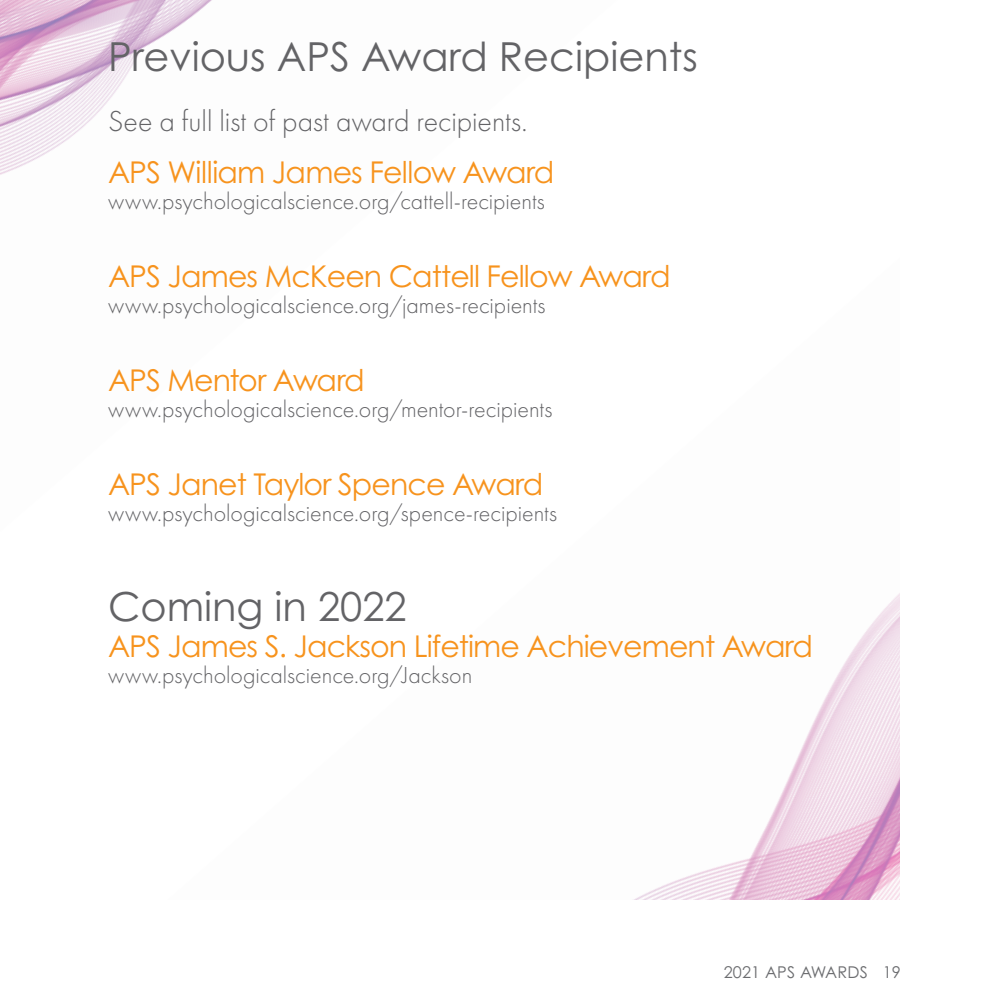
<style>
.page{position:relative;width:1008px;height:1008px;background:#fff}
.page>*{position:absolute;margin:0;border:0;box-sizing:border-box;transform-origin:0 0}
.t1{font:40px "Century Gothic Pro";color:#636366}
.t2{font:30px "Century Gothic Pro";letter-spacing:-.03em;color:#f7931d}
.t3{font:300 30px "Futura PT";letter-spacing:-.005em;color:#636366}
.t4{font:300 24px "Futura PT";color:#636366}
.t5{font:16.2px "Century Gothic Pro";letter-spacing:.01em;color:#6c6d70}
</style>
<div class="page">
<img style="left:0;top:0;width:212px;height:175px">
<img style="left:634px;top:593px;width:266px;height:307px">
<h1 class="t1" style="left:108px;top:32px;width:591px">Previous APS Award Recipients</h1>
<p class="t3" style="left:108px;top:104px;width:421px">See a full list of past award recipients.</p>
<p class="t2" style="left:108px;top:154px;width:448px">APS William James Fellow Award</p>
<p class="t4" style="left:108px;top:187px;width:438px">www.psychologicalscience.org/cattell-recipients</p>
<p class="t2" style="left:108px;top:258px;width:564px">APS James McKeen Cattell Fellow Award</p>
<p class="t4" style="left:108px;top:291px;width:439px">www.psychologicalscience.org/james-recipients</p>
<p class="t2" style="left:108px;top:362px;width:258px">APS Mentor Award</p>
<p class="t4" style="left:108px;top:395px;width:446px">www.psychologicalscience.org/mentor-recipients</p>
<p class="t2" style="left:108px;top:466px;width:437px">APS Janet Taylor Spence Award</p>
<p class="t4" style="left:108px;top:499px;width:451px">www.psychologicalscience.org/spence-recipients</p>
<h1 class="t1" style="left:108px;top:582px;width:300px">Coming in 2022</h1>
<p class="t2" style="left:108px;top:628px;width:707px">APS James S. Jackson Lifetime Achievement Award</p>
<p class="t4" style="left:108px;top:661px;width:366px">www.psychologicalscience.org/Jackson</p>
<p class="t5" style="left:724px;top:963px;width:179px">2021 APS AWARDS 19</p>
</div>
